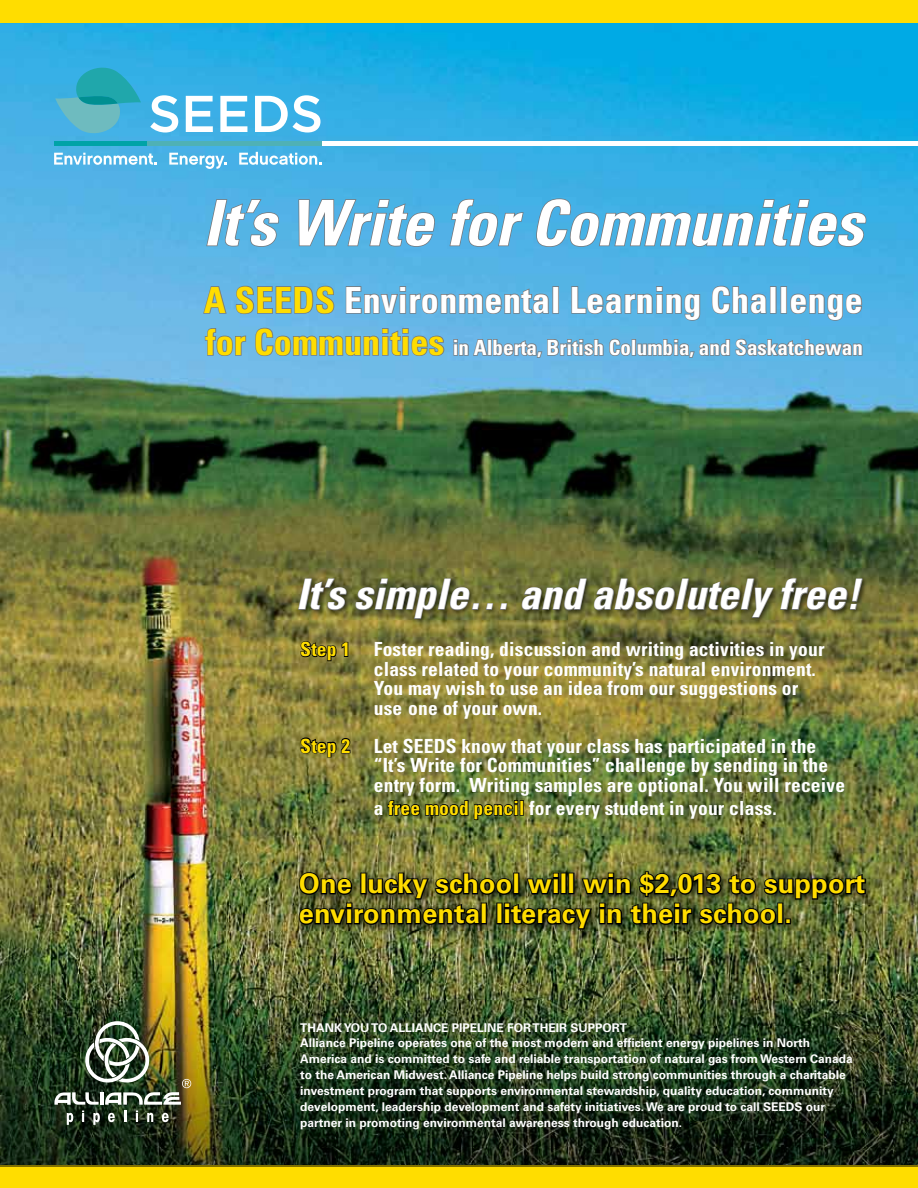
<style>
.page{position:relative;width:918px;height:1188px;background:#fff}
.page>*{position:absolute;margin:0;border:0;box-sizing:border-box;transform-origin:0 0}
.t1{font:italic 700 condensed 63px "Univers";color:#fff}
.t2{font:italic 700 condensed 42px "Univers";color:#fff}
.t3{font:700 condensed 36px "Univers";letter-spacing:.015em;color:#fff}
.t4{font:700 27px/30px "Univers";letter-spacing:.01em;color:#fd0}
.t5{font:700 condensed 21px "Univers";color:#fff}
.t6{font:700 condensed 19.5px/19.5px "Univers";letter-spacing:.01em;color:#fff}
.t7{font:700 12px/15.9px "Univers";color:#fff}
.s1{color:#fd0}
.s2{font-size:36px;color:#fd0}
</style>
<div class="page">
<img style="left:0;top:22px;width:918px;height:946px">
<svg style="left:202px;top:276px;width:661px;height:93px;background:#63abd4"></svg>
<div style="left:293px;top:866px;width:583px;height:73px;background:#000;opacity:.75"></div>
<img style="left:297px;top:870px;width:570px;height:61px">
<svg style="left:205px;top:198px;width:75px;height:50px;background:#59a8d3"></svg>
<svg style="left:298px;top:198px;width:138px;height:50px;background:#56a7d2"></svg>
<svg style="left:449px;top:198px;width:76px;height:50px;background:#51a8d5"></svg>
<svg style="left:534px;top:198px;width:333px;height:50px;background:#4aa6d3"></svg>
<div style="left:0;top:0;width:918px;height:22px;background:#fd0"></div>
<svg style="left:55px;top:67px;width:86px;height:67px;background:#3faec8"></svg>
<hr style="left:54px;top:142px;width:94px;height:4px;background:#00a3a7">
<hr style="left:148px;top:142px;width:174px;height:4px;background:#4fb1b5">
<svg style="left:54px;top:153px;width:103px;height:12px"></svg>
<svg style="left:169px;top:153px;width:58px;height:16px"></svg>
<svg style="left:239px;top:152px;width:82px;height:13px"></svg>
<svg style="left:150px;top:95px;width:28px;height:38px"></svg>
<svg style="left:186px;top:96px;width:27px;height:36px"></svg>
<svg style="left:220px;top:96px;width:27px;height:36px"></svg>
<svg style="left:255px;top:95px;width:65px;height:38px"></svg>
<hr style="left:322px;top:142px;width:596px;height:4px;background:#fff">
<div style="left:296px;top:576px;width:573px;height:50px;background:#000;opacity:.6"></div>
<svg style="left:298px;top:578px;width:49px;height:33px;background:#5b5b36"></svg>
<svg style="left:355px;top:578px;width:153px;height:41px;background:#606235"></svg>
<svg style="left:521px;top:578px;width:66px;height:33px;background:#5b5d37"></svg>
<svg style="left:593px;top:578px;width:181px;height:40px;background:#5d5e35"></svg>
<svg style="left:780px;top:578px;width:83px;height:33px;background:#5d5d37"></svg>
<svg style="left:300px;top:640px;width:49px;height:22px"></svg>
<svg style="left:300px;top:737px;width:51px;height:21px"></svg>
<svg style="left:387px;top:799px;width:131px;height:22px;background:#4a5227"></svg>
<div style="left:520px;top:800px;width:4px;height:16px;border:2px solid #000"></div>
<div style="left:0;top:1165px;width:918px;height:23px;background:#fd0"></div>
<img style="left:0;top:968px;width:918px;height:198px">
<svg style="left:67px;top:1113px;width:6px;height:12px"></svg>
<svg style="left:82px;top:1111px;width:2px;height:11px"></svg>
<svg style="left:93px;top:1113px;width:7px;height:12px"></svg>
<svg style="left:108px;top:1113px;width:7px;height:9px"></svg>
<svg style="left:124px;top:1111px;width:2px;height:11px"></svg>
<svg style="left:136px;top:1111px;width:2px;height:11px"></svg>
<svg style="left:147px;top:1113px;width:6px;height:9px"></svg>
<svg style="left:162px;top:1113px;width:7px;height:9px"></svg>
<img style="left:54px;top:1021px;width:137px;height:84px">
<h1 class="t1" style="left:203px;top:184px;width:661px">It’s Write for Communities</h1>
<h3 class="t3" style="left:204px;top:278px;width:661px"><span class="s1">A SEEDS</span> Environmental Learning Challenge</h3>
<h3 class="t5" style="left:206px;top:335px;width:659px"><span class="s2">for Communities</span> in Alberta, British Columbia, and Saskatchewan</h3>
<h2 class="t2" style="left:296px;top:569px;width:565px">It’s simple… and absolutely free!</h2>
<h3 class="t6" style="left:374px;top:639px;width:452px;text-indent:-73px"><span class="s1">Step 1</span> Foster reading, discussion and writing activities in your class related to your community’s natural environment.<br>You may wish to use an idea from our suggestions or use one of your own.</h3>
<h3 class="t6" style="left:374px;top:736px;width:473px;text-indent:-73px"><span class="s1">Step 2</span> Let SEEDS know that your class has participated in the “It’s Write for Communities” challenge by sending in the entry form. Writing samples are optional. You will receive</h3>
<h3 class="t6" style="left:374px;top:798px;width:404px">a <span class="s1">free mood pencil</span> for every student in your class.</h3>
<h3 class="t4" style="left:299px;top:869px;width:568px">One lucky school will win $2,013 to support environmental literacy in their school.</h3>
<p class="t7" style="left:300px;top:1020px;width:554px">THANK YOU TO ALLIANCE PIPELINE FOR THEIR SUPPORT<br>Alliance Pipeline operates one of the most modern and efficient energy pipelines in North America and is committed to safe and reliable transportation of natural gas from Western Canada to the American Midwest. Alliance Pipeline helps build strong communities through a charitable investment program that supports environmental stewardship, quality education, community development, leadership development and safety initiatives. We are proud to call SEEDS our partner in promoting environmental awareness through education.</p>
</div>
